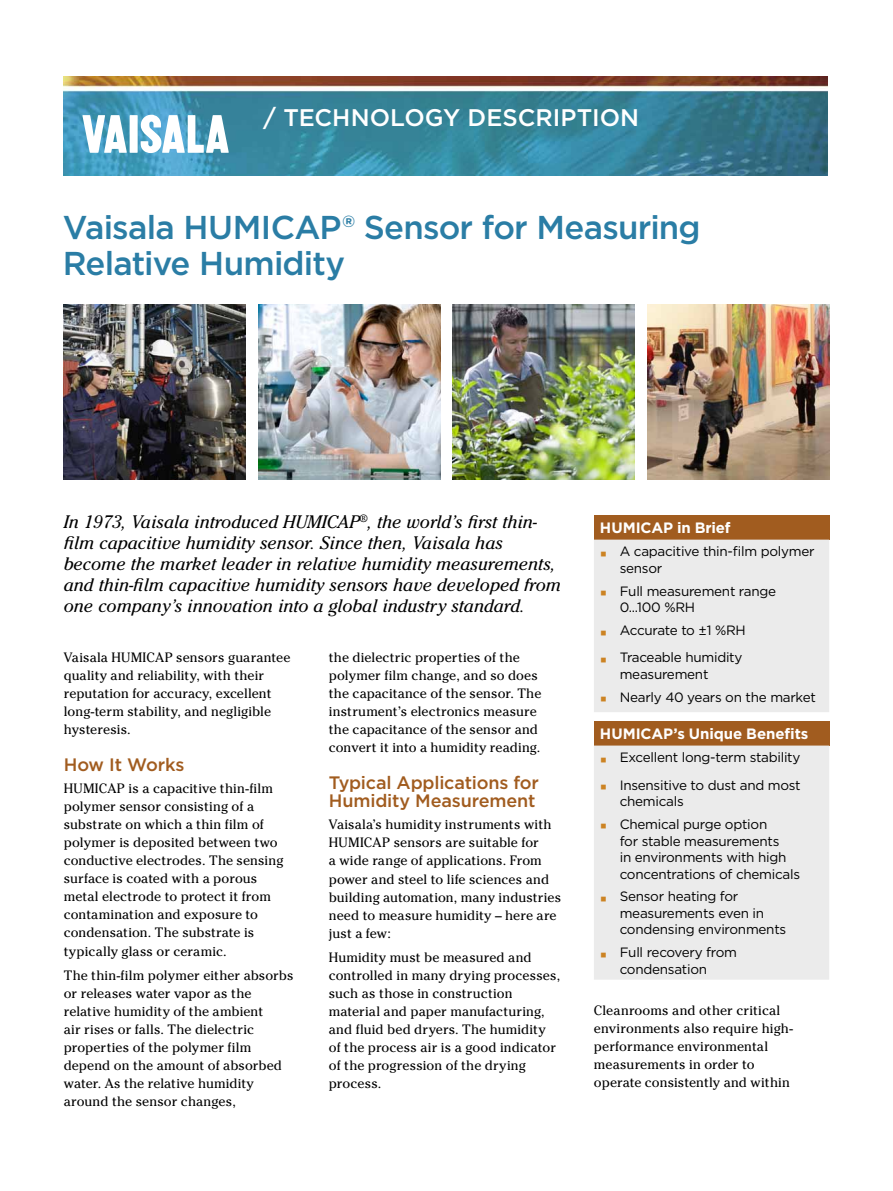
<style>
.page{position:relative;width:893px;height:1191px;background:#fff}
.page>*{position:absolute;margin:0;border:0;box-sizing:border-box;transform-origin:0 0}
.t1{font:500 33px/36px "Gotham";letter-spacing:-.025em;color:#2a7da5}
.t2{font:500 24px "Gotham";color:#fff}
.t3{font:italic 18px/21px "Cheltenham Std";color:#000}
.t4{font:500 18px/18px "Gotham";letter-spacing:-.01em;color:#a15c1f}
.t5{font:700 15px "Gotham";letter-spacing:-.01em;color:#fff}
.t6{font:13.5px/18px "Cheltenham Std";letter-spacing:.005em;color:#000}
.t7{font:13.5px/16.5px "Gotham";letter-spacing:-.02em;color:#000}
.s1{font-family:"Arial";font-size:21px;color:#cc8323}
</style>
<div class="page">
<img style="left:64px;top:77px;width:763px;height:99px">
<svg style="left:82px;top:115px;width:45px;height:38px"></svg>
<div style="left:130px;top:115px;width:8px;height:38px;background:#fff"></div>
<svg style="left:141px;top:115px;width:88px;height:38px"></svg>
<div style="left:594px;top:514px;width:235px;height:25px;background:#a15c1f"></div>
<div style="left:594px;top:539px;width:235px;height:173px;background:#ebebeb"></div>
<div style="left:594px;top:720px;width:235px;height:25px;background:#a15c1f"></div>
<div style="left:594px;top:745px;width:235px;height:234px;background:#ebebeb"></div>
<img style="left:64px;top:304px;width:182px;height:175px">
<img style="left:258px;top:304px;width:182px;height:175px">
<img style="left:453px;top:304px;width:182px;height:175px">
<img style="left:647px;top:304px;width:182px;height:175px">
<h2 class="t2" style="left:264px;top:101px;width:377px">/ TECHNOLOGY DESCRIPTION</h2>
<h1 class="t1" style="left:63px;top:209px;width:639px">Vaisala HUMICAP® Sensor for Measuring<br>Relative Humidity</h1>
<p class="t3" style="left:64px;top:511px;width:499px">In 1973, Vaisala introduced HUMICAP<sup>®</sup>, the world’s first thin&shy;film capacitive humidity sensor. Since then, Vaisala has become the market leader in relative humidity measurements, and thin-film capacitive humidity sensors have developed from one company’s innovation into a global industry standard.</p>
<p class="t6" style="left:64px;top:648px;width:228px">Vaisala HUMICAP sensors guarantee quality and reliability, with their reputation for accuracy, excellent long-term stability, and negligible hysteresis.</p>
<h3 class="t4" style="left:64px;top:755px;width:122px">How It Works</h3>
<p class="t6" style="left:64px;top:780px;width:221px">HUMICAP is a capacitive thin-film polymer sensor consisting of a substrate on which a thin film of polymer is deposited between two conductive electrodes. The sensing surface is coated with a porous metal electrode to protect it from contamination and exposure to condensation. The substrate is typically glass or ceramic.</p>
<p class="t6" style="left:64px;top:966px;width:231px">The thin-film polymer either absorbs or releases water vapor as the relative humidity of the ambient<br>air rises or falls. The dielectric properties of the polymer film depend on the amount of absorbed water. As the relative humidity around the sensor changes,</p>
<p class="t6" style="left:329px;top:648px;width:214px">the dielectric properties of the polymer film change, and so does the capacitance of the sensor. The instrument’s electronics measure the capacitance of the sensor and convert it into a humidity reading.</p>
<h3 class="t4" style="left:329px;top:773px;width:212px">Typical Applications for<br>Humidity Measurement</h3>
<p class="t6" style="left:329px;top:816px;width:234px">Vaisala’s humidity instruments with<br>HUMICAP sensors are suitable for<br>a wide range of applications. From power and steel to life sciences and building automation, many industries need to measure humidity – here are just a few:</p>
<p class="t6" style="left:329px;top:948px;width:233px">Humidity must be measured and controlled in many drying processes, such as those in construction material and paper manufacturing, and fluid bed dryers. The humidity of the process air is a good indicator of the progression of the drying process.</p>
<p class="t5" style="left:600px;top:517px;width:132px">HUMICAP in Brief</p>
<p class="t7" style="left:620px;top:543px;width:196px;text-indent:-20px"><span class="s1">▪</span> A capacitive thin-film polymer sensor</p>
<p class="t7" style="left:620px;top:582px;width:158px;text-indent:-20px"><span class="s1">▪</span> Full measurement range<br>0...100 %RH</p>
<p class="t7" style="left:600px;top:622px;width:147px"><span class="s1">▪</span> Accurate to ±1 %RH</p>
<p class="t7" style="left:620px;top:649px;width:124px;text-indent:-20px"><span class="s1">▪</span> Traceable humidity measurement</p>
<p class="t7" style="left:600px;top:688px;width:217px"><span class="s1">▪</span> Nearly 40 years on the market</p>
<p class="t5" style="left:600px;top:723px;width:210px">HUMICAP’s Unique Benefits</p>
<p class="t7" style="left:600px;top:749px;width:202px"><span class="s1">▪</span> Excellent long-term stability</p>
<p class="t7" style="left:620px;top:776px;width:182px;text-indent:-20px"><span class="s1">▪</span> Insensitive to dust and most chemicals</p>
<p class="t7" style="left:620px;top:815px;width:182px;text-indent:-20px"><span class="s1">▪</span> Chemical purge option<br>for stable measurements<br>in environments with high concentrations of chemicals</p>
<p class="t7" style="left:620px;top:888px;width:168px;text-indent:-20px"><span class="s1">▪</span> Sensor heating for measurements even in condensing environments</p>
<p class="t7" style="left:620px;top:943px;width:119px;text-indent:-20px"><span class="s1">▪</span> Full recovery from condensation</p>
<p class="t5" style="left:603px;top:524px;width:136px">Box headline here</p>
<p class="t6" style="left:594px;top:1001px;width:201px">Cleanrooms and other critical environments also require high&shy;performance environmental measurements in order to operate consistently and within</p>
</div>
